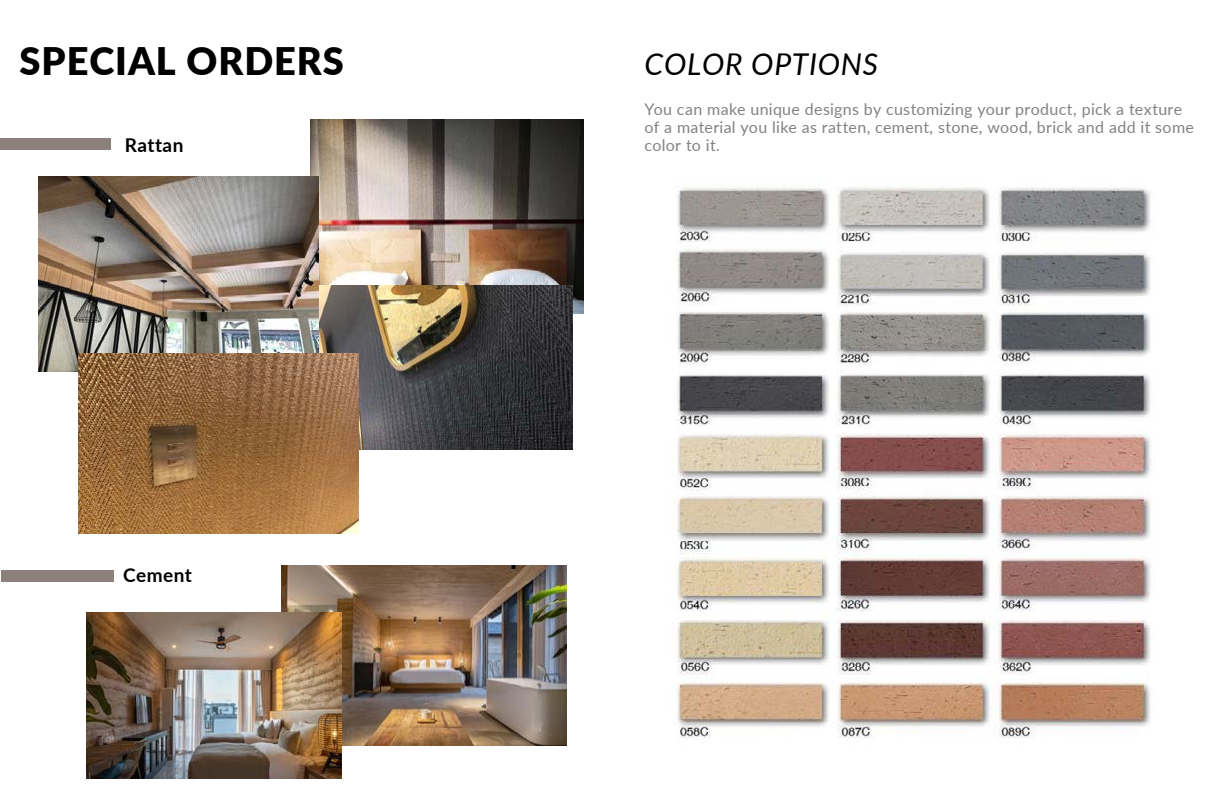
<style>
.page{position:relative;width:1224px;height:792px;background:#fff}
.page>*{position:absolute;margin:0;border:0;box-sizing:border-box;transform-origin:0 0}
.t1{font:900 38px "Lato";letter-spacing:.025em;color:#000}
.t2{font:italic 30px "Lato";letter-spacing:.025em;color:#000}
.t3{font:700 19px "Lato";letter-spacing:.025em;color:#000}
.t4{font:16px/18px "Lato";letter-spacing:.02em;color:#808285}
</style>
<div class="page">
<img style="left:310px;top:120px;width:274px;height:194px">
<img style="left:319px;top:285px;width:253px;height:164px">
<img style="left:38px;top:176px;width:281px;height:196px">
<img style="left:79px;top:353px;width:279px;height:180px">
<img style="left:282px;top:566px;width:285px;height:179px">
<img style="left:86px;top:612px;width:256px;height:167px">
<div style="left:0;top:138px;width:111px;height:11px;background:#8b807a"></div>
<div style="left:1px;top:570px;width:112px;height:12px;background:#8b807a"></div>
<img style="left:676px;top:186px;width:475px;height:552px">
<h1 class="t1" style="left:20px;top:32px;width:326px">SPECIAL ORDERS</h1>
<p class="t3" style="left:125px;top:131px;width:60px">Rattan</p>
<p class="t3" style="left:123px;top:561px;width:70px">Cement</p>
<h2 class="t2" style="left:645px;top:43px;width:235px">COLOR OPTIONS</h2>
<p class="t4" style="left:645px;top:99px;width:551px">You can make unique designs by customizing your product, pick a texture of a material you like as ratten, cement, stone, wood, brick and add it some color to it.</p>
</div>
